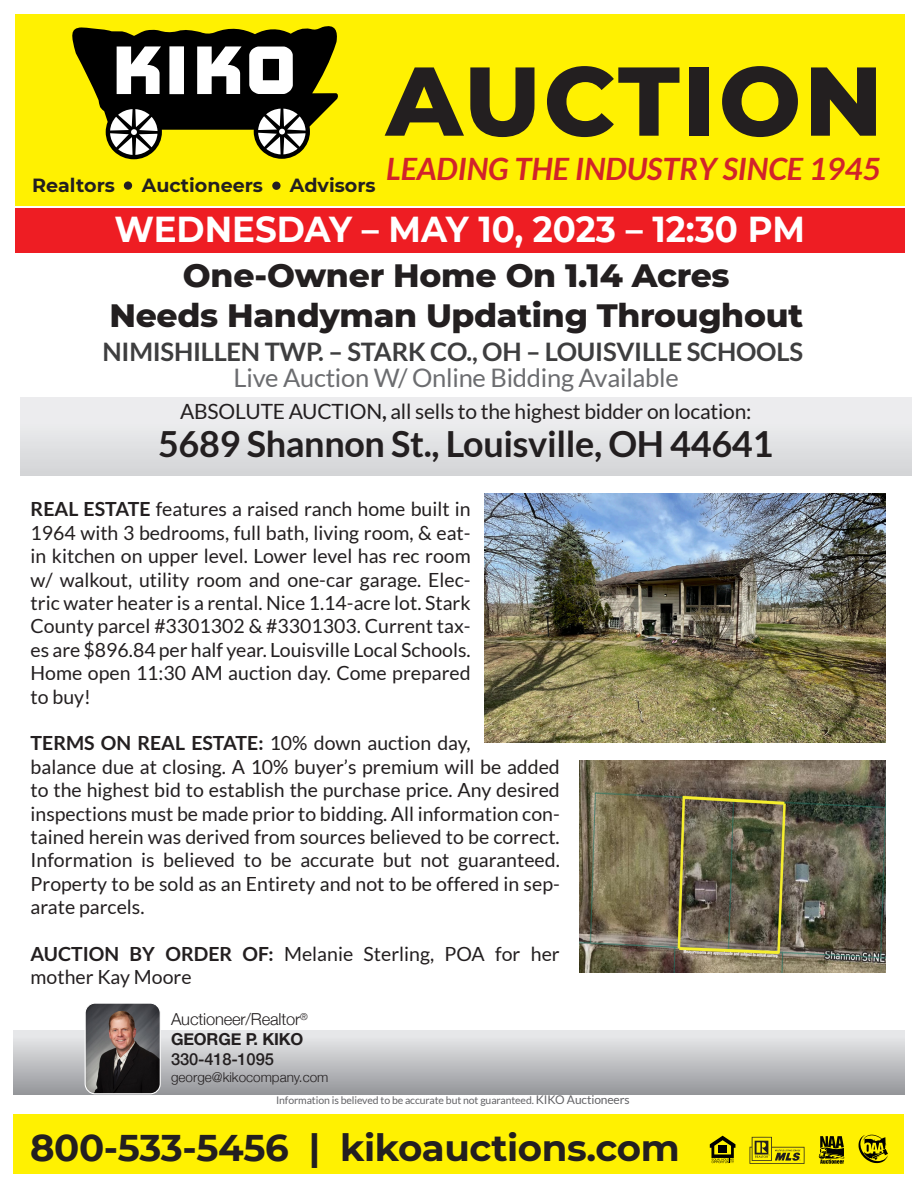
<style>
.page{position:relative;width:918px;height:1188px;background:#fff}
.page>*{position:absolute;margin:0;border:0;box-sizing:border-box;transform-origin:0 0}
.t1{font:800 97.5px "Montserrat";letter-spacing:.03em;color:#231f20}
.t2{font:700 37.2px "Montserrat";letter-spacing:-.01em;color:#231f20}
.t3{font:700 36px "Lato";letter-spacing:-.01em;color:#231f20}
.t4{font:700 36px "Montserrat";color:#fff;scale:.95 1}
.t5{font:800 33px "Montserrat";letter-spacing:-.01em;color:#231f20}
.t6{font:italic 700 30.9px "Lato";color:#d1232a}
.t7{font:700 25.5px "Lato";letter-spacing:-.01em;color:#3e3e3f}
.t8{font:25.5px "Lato";letter-spacing:-.01em;color:#6c6d70}
.t9{font:21px "Lato";letter-spacing:-.01em;color:#231f20}
.t10{font:19.5px/23.4px "Lato";color:#231f20}
.t11{font:700 19.05px "Montserrat";color:#231f20}
.t12{font:300 16.5px "Helvetica Neue";letter-spacing:-.01em;color:#231f20}
.t13{font:700 16.5px "Helvetica Neue";letter-spacing:-.01em;color:#231f20}
.t14{font:500 16.5px "Helvetica Neue";letter-spacing:-.01em;color:#231f20}
.t15{font:300 13.5px "Helvetica Neue";color:#231f20}
.t16{font:10.5px "Lato";letter-spacing:-.01em;color:#636366}
.s1{font-weight:700}
.s2{font-size:12px}
</style>
<div class="page">
<div style="left:14px;top:1030px;width:890px;height:64px;background:linear-gradient(to bottom,#edeef0,#97989c)"></div>
<img style="left:85px;top:1005px;width:75px;height:89px">
<div style="left:85px;top:1003px;width:76px;height:91px;border:1px solid #fff;border-radius:10px"></div>
<div style="left:21px;top:397px;width:891px;height:79px;background:linear-gradient(to bottom,#f2f2f4,#d5d6d8)"></div>
<div style="left:15px;top:208px;width:889px;height:45px;background:#ee1d23"></div>
<div style="left:14px;top:1114px;width:890px;height:60px;background:#fff101"></div>
<svg style="left:710px;top:1136px;width:25px;height:27px"></svg>
<svg style="left:750px;top:1137px;width:54px;height:27px"></svg>
<svg style="left:818px;top:1136px;width:26px;height:28px"></svg>
<svg style="left:859px;top:1135px;width:29px;height:29px"></svg>
<img style="left:484px;top:494px;width:402px;height:248px">
<img style="left:580px;top:760px;width:306px;height:213px">
<div style="left:15px;top:14px;width:889px;height:192px;background:#fff101"></div>
<svg style="left:72px;top:26px;width:266px;height:133px"></svg>
<div style="left:124px;top:181px;width:8px;height:9px;background:#231f20;border-radius:50%"></div>
<div style="left:272px;top:182px;width:9px;height:8px;background:#231f20;border-radius:50%"></div>
<p class="t11" style="left:32px;top:171px;width:84px">Realtors</p>
<p class="t11" style="left:142px;top:171px;width:123px">Auctioneers</p>
<p class="t11" style="left:290px;top:171px;width:87px">Advisors</p>
<p class="t1" style="left:386px;top:30px;width:498px">AUCTION</p>
<p class="t6" style="left:386px;top:151px;width:496px">LEADING THE INDUSTRY SINCE 1945</p>
<p class="t4" style="left:115px;top:204px;width:728px">WEDNESDAY – MAY 10, 2023 – 12:30 PM</p>
<p class="t5" style="left:183px;top:251px;width:548px">One-Owner Home On 1.14 Acres</p>
<p class="t5" style="left:109px;top:291px;width:695px">Needs Handyman Updating Throughout</p>
<p class="t7" style="left:103px;top:337px;width:702px">NIMISHILLEN TWP. – STARK CO., OH – LOUISVILLE SCHOOLS</p>
<p class="t8" style="left:234px;top:363px;width:447px">Live Auction W/ Online Bidding Available</p>
<p class="t9" style="left:180px;top:400px;width:573px">ABSOLUTE AUCTION<span class="s1">,</span> all sells to the highest bidder on location:</p>
<p class="t3" style="left:158px;top:423px;width:617px">5689 Shannon St., Louisville, OH 44641</p>
<p class="t10" style="left:31px;top:497px;width:442px;text-align:justify"><span class="s1">REAL ESTATE</span> features a raised ranch home built in 1964 with 3 bedrooms, full bath, living room, &amp; eat&shy;in kitchen on upper level. Lower level has rec room w/ walkout, utility room and one-car garage. Elec&shy;tric water heater is a rental. Nice 1.14-acre lot. Stark County parcel #3301302 &amp; #3301303. Current tax&shy;es are $896.84 per half year. Louisville Local Schools.<br>Home open 11:30 AM auction day. Come prepared to buy!</p>
<p class="t10" style="left:31px;top:731px;width:531px"><span class="s1">TERMS ON REAL ESTATE:</span> 10% down auction day,<br>balance due at closing. A 10% buyer’s premium will be added to the highest bid to establish the purchase price. Any desired inspections must be made prior to bidding. All information con&shy;tained herein was derived from sources believed to be correct.<br>Information is believed to be accurate but not guaranteed.<br>Property to be sold as an Entirety and not to be offered in sep&shy;arate parcels.</p>
<p class="t10" style="left:31px;top:942px;width:531px"><span class="s1">AUCTION BY ORDER OF:</span> Melanie Sterling, POA for her mother Kay Moore</p>
<p class="t12" style="left:171px;top:1006px;width:138px">Auctioneer/Realtor<sup>®</sup></p>
<p class="t13" style="left:171px;top:1026px;width:134px">GEORGE P. KIKO</p>
<p class="t14" style="left:171px;top:1046px;width:104px">330-418-1095</p>
<p class="t15" style="left:171px;top:1066px;width:159px">george@kikocompany.com</p>
<p class="t16" style="left:276px;top:1095px;width:355px">Information is believed to be accurate but not guaranteed. <span class="s2">KIKO Auctioneers</span></p>
<p class="t2" style="left:30px;top:1121px;width:651px">800-533-5456 | kikoauctions.com</p>
</div>
